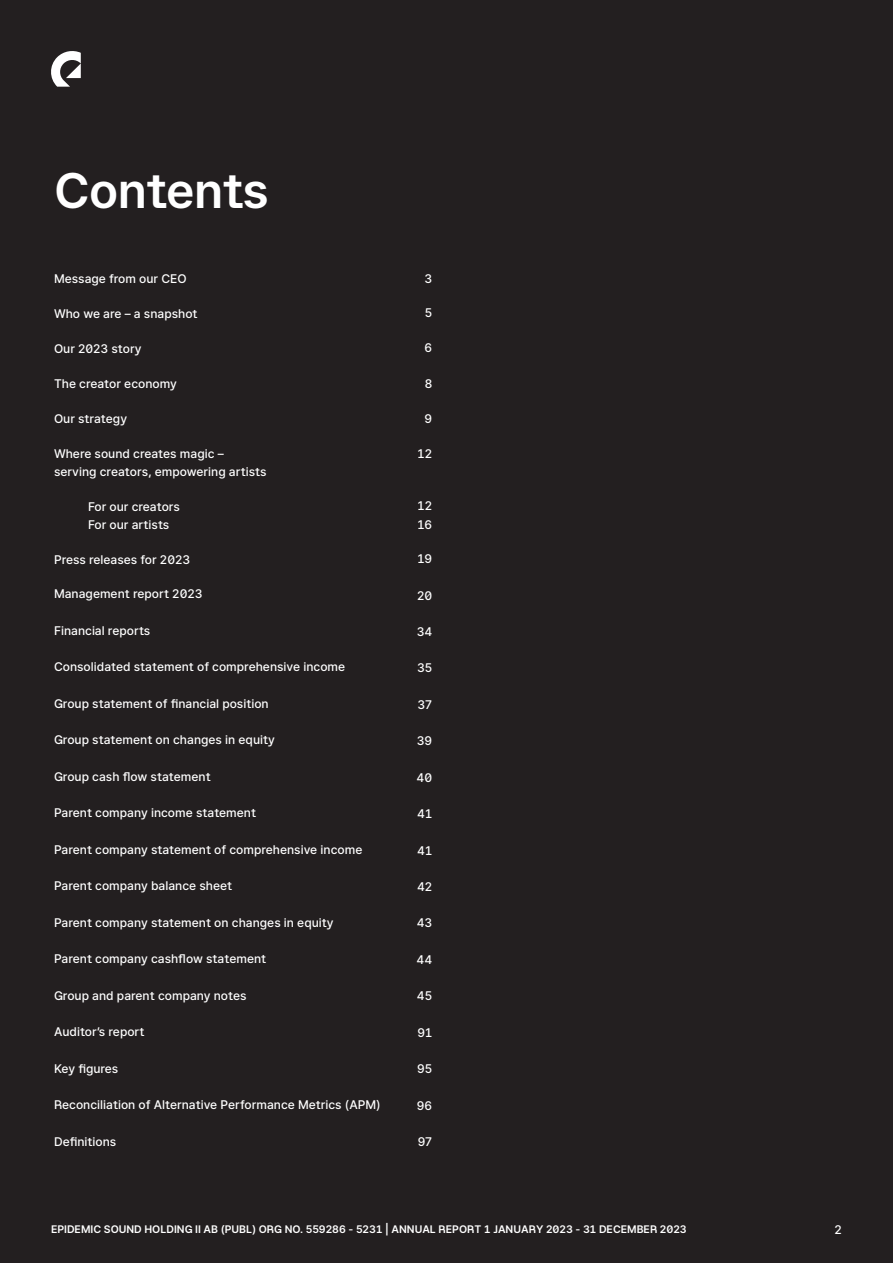
<style>
.page{position:relative;width:893px;height:1263px;background:#231f20}
.page>*{position:absolute;margin:0;border:0;box-sizing:border-box;transform-origin:0 0}
.t1{font:600 48px "Epidemic";letter-spacing:-.01em;color:#fff}
.t2{font:500 12px/18px "Epidemic";color:#fff}
.t3{font:600 10.5px "Epidemic";color:#fff}
</style>
<div class="page">
<svg style="left:51px;top:51px;width:30px;height:36px"></svg>
<p class="t1" style="left:54px;top:156px;width:216px">Contents</p>
<p class="t2" style="left:54px;top:269px;width:134px">Message from our CEO</p>
<p class="t2" style="left:54px;top:304px;width:145px">Who we are – a snapshot</p>
<p class="t2" style="left:54px;top:339px;width:89px">Our 2023 story</p>
<p class="t2" style="left:54px;top:374px;width:124px">The creator economy</p>
<p class="t2" style="left:54px;top:409px;width:75px">Our strategy</p>
<p class="t2" style="left:54px;top:444px;width:214px">Where sound creates magic – serving creators, empowering artists</p>
<p class="t2" style="left:88px;top:497px;width:93px">For our creators<br>For our artists</p>
<p class="t2" style="left:54px;top:550px;width:138px">Press releases for 2023</p>
<p class="t2" style="left:54px;top:585px;width:150px">Management report 2023</p>
<p class="t2" style="left:54px;top:621px;width:98px">Financial reports</p>
<p class="t2" style="left:54px;top:658px;width:293px">Consolidated statement of comprehensive income</p>
<p class="t2" style="left:54px;top:694px;width:216px">Group statement of financial position</p>
<p class="t2" style="left:54px;top:731px;width:222px">Group statement on changes in equity</p>
<p class="t2" style="left:54px;top:767px;width:158px">Group cash flow statement</p>
<p class="t2" style="left:54px;top:804px;width:204px">Parent company income statement</p>
<p class="t2" style="left:54px;top:840px;width:310px">Parent company statement of comprehensive income</p>
<p class="t2" style="left:54px;top:877px;width:180px">Parent company balance sheet</p>
<p class="t2" style="left:54px;top:913px;width:281px">Parent company statement on changes in equity</p>
<p class="t2" style="left:54px;top:950px;width:214px">Parent company cashflow statement</p>
<p class="t2" style="left:54px;top:986px;width:194px">Group and parent company notes</p>
<p class="t2" style="left:54px;top:1023px;width:92px">Auditor’s report</p>
<p class="t2" style="left:54px;top:1059px;width:66px">Key figures</p>
<p class="t2" style="left:54px;top:1096px;width:328px">Reconciliation of Alternative Performance Metrics (APM)</p>
<p class="t2" style="left:54px;top:1132px;width:64px">Definitions</p>
<p class="t2" style="left:424px;top:269px;width:9px">3</p>
<p class="t2" style="left:425px;top:304px;width:9px">5</p>
<p class="t2" style="left:425px;top:338px;width:9px">6</p>
<p class="t2" style="left:425px;top:374px;width:9px">8</p>
<p class="t2" style="left:425px;top:409px;width:9px">9</p>
<p class="t2" style="left:418px;top:445px;width:16px">12</p>
<p class="t2" style="left:418px;top:496px;width:16px">12</p>
<p class="t2" style="left:417px;top:515px;width:16px">16</p>
<p class="t2" style="left:417px;top:550px;width:16px">19</p>
<p class="t2" style="left:417px;top:586px;width:17px">20</p>
<p class="t2" style="left:417px;top:622px;width:17px">34</p>
<p class="t2" style="left:417px;top:659px;width:17px">35</p>
<p class="t2" style="left:418px;top:695px;width:16px">37</p>
<p class="t2" style="left:417px;top:732px;width:17px">39</p>
<p class="t2" style="left:417px;top:768px;width:17px">40</p>
<p class="t2" style="left:417px;top:804px;width:16px">41</p>
<p class="t2" style="left:417px;top:841px;width:16px">41</p>
<p class="t2" style="left:417px;top:877px;width:17px">42</p>
<p class="t2" style="left:417px;top:914px;width:17px">43</p>
<p class="t2" style="left:417px;top:950px;width:17px">44</p>
<p class="t2" style="left:417px;top:986px;width:17px">45</p>
<p class="t2" style="left:417px;top:1023px;width:16px">91</p>
<p class="t2" style="left:417px;top:1059px;width:17px">95</p>
<p class="t2" style="left:417px;top:1096px;width:17px">96</p>
<p class="t2" style="left:418px;top:1132px;width:16px">97</p>
<p class="t3" style="left:51px;top:1221px;width:637px">EPIDEMIC SOUND HOLDING II AB (PUBL) ORG NO. 559286 - 5231 | ANNUAL REPORT 1 JANUARY 2023 - 31 DECEMBER 2023</p>
<p class="t2" style="left:835px;top:1220px;width:9px">2</p>
</div>
